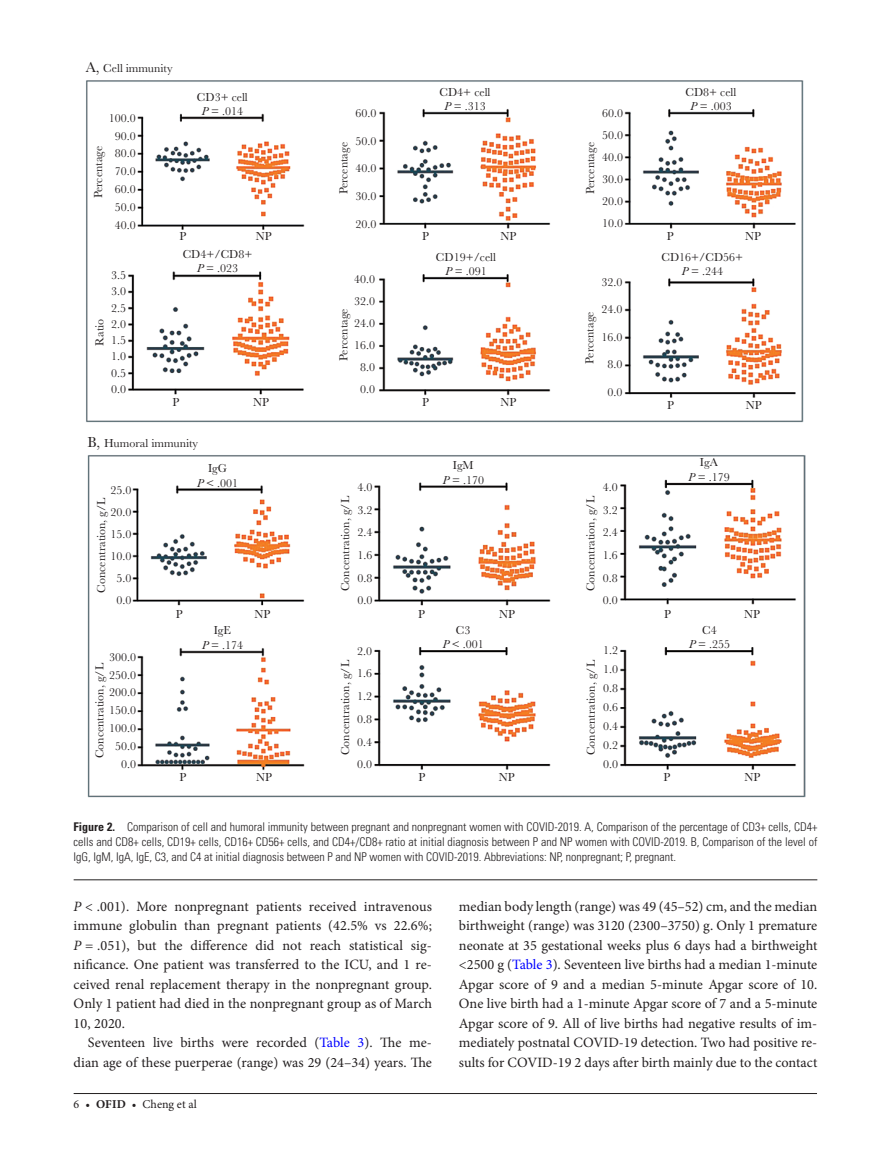
<style>
.page{position:relative;width:891px;height:1174px;background:#fff}
.page>*{position:absolute;margin:0;border:0;box-sizing:border-box;transform-origin:0 0}
.t1{font:14.25px/19.5px "Minion Pro";color:#231f20;text-align:justify}
.t2{font:12px/22.6px "Baskerville MT Std";color:#231f20;text-align:center}
.t3{font:300 condensed 12px/15px "Univers LT Std";color:#231f20;text-align:justify}
.t4{font:12px "Minion Pro";color:#231f20}
.s1{font-size:15px}
.s2{font-style:italic}
.s3{font-weight:700}
.s4{color:#00f}
</style>
<div class="page">
<hr style="left:74px;top:1093px;width:743px;height:1px;background:#231f20">
<hr style="left:74px;top:879px;width:743px;height:1px;background:#231f20">
<img style="left:86px;top:80px;width:718px;height:343px">
<img style="left:87px;top:455px;width:718px;height:343px">
<p class="t2" style="left:86px;top:57px;width:88px"><span class="s1">A,</span> Cell immunity</p>
<p class="t2" style="left:109px;top:107px;width:28px">100.0</p>
<p class="t2" style="left:197px;top:90px;width:52px;line-height:14.4px">CD3+ cell<br><span class="s2">P</span> = .014</p>
<p class="t2" style="left:356px;top:102px;width:22px">60.0</p>
<p class="t2" style="left:115px;top:127px;width:22px;line-height:17.9px;text-align:justify">90.0<br>80.0<br>70.0</p>
<p class="t2" style="left:356px;top:130px;width:22px">50.0</p>
<p class="t2" style="left:356px;top:157px;width:22px">40.0</p>
<p class="t2" style="left:356px;top:185px;width:22px">30.0</p>
<p class="t2" style="left:356px;top:212px;width:22px">20.0</p>
<p class="t2" style="left:87px;top:198px;width:54px;rotate:-90deg">Percentage</p>
<p class="t2" style="left:332px;top:194px;width:54px;rotate:-90deg">Percentage</p>
<p class="t2" style="left:115px;top:180px;width:22px;line-height:17.9px;text-align:justify">60.0<br>50.0<br>40.0</p>
<p class="t2" style="left:440px;top:84px;width:52px;line-height:14.4px">CD4+ cell<br><span class="s2">P</span> = .313</p>
<p class="t2" style="left:686px;top:84px;width:52px;line-height:14.4px">CD8+ cell<br><span class="s2">P</span> = .003</p>
<p class="t2" style="left:602px;top:102px;width:22px;line-height:22px;text-align:justify">60.0<br>50.0<br>40.0<br>30.0<br>20.0<br>10.0</p>
<p class="t2" style="left:579px;top:194px;width:54px;rotate:-90deg">Percentage</p>
<p class="t2" style="left:180px;top:225px;width:8px">P</p>
<p class="t2" style="left:256px;top:225px;width:17px">NP</p>
<p class="t2" style="left:422px;top:225px;width:8px">P</p>
<p class="t2" style="left:500px;top:225px;width:17px">NP</p>
<p class="t2" style="left:183px;top:246px;width:71px;line-height:14.4px">CD4+/CD8+<br><span class="s2">P</span> = .023</p>
<p class="t2" style="left:436px;top:249px;width:62px;line-height:14.4px">CD19+/cell<br><span class="s2">P</span> = .091</p>
<p class="t2" style="left:111px;top:264px;width:16px">3.5</p>
<p class="t2" style="left:354px;top:267px;width:22px">40.0</p>
<p class="t2" style="left:602px;top:270px;width:22px">32.0</p>
<p class="t2" style="left:602px;top:298px;width:22px">24.0</p>
<p class="t2" style="left:602px;top:326px;width:22px">16.0</p>
<p class="t2" style="left:608px;top:353px;width:16px">8.0</p>
<p class="t2" style="left:608px;top:381px;width:16px">0.0</p>
<p class="t2" style="left:111px;top:283px;width:16px;line-height:16.2px;text-align:justify">3.0<br>2.5<br>2.0</p>
<p class="t2" style="left:354px;top:290px;width:22px;line-height:22.2px">32.0<br>24.0<br>16.0<br>8.0<br>0.0</p>
<p class="t2" style="left:88px;top:346px;width:28px;rotate:-90deg">Ratio</p>
<p class="t2" style="left:332px;top:361px;width:54px;rotate:-90deg">Percentage</p>
<p class="t2" style="left:578px;top:364px;width:54px;rotate:-90deg">Percentage</p>
<p class="t2" style="left:111px;top:329px;width:16px">1.5</p>
<p class="t2" style="left:111px;top:348px;width:16px;line-height:16.2px;text-align:justify">1.0<br>0.5<br>0.0</p>
<p class="t2" style="left:173px;top:391px;width:8px">P</p>
<p class="t2" style="left:253px;top:391px;width:17px">NP</p>
<p class="t2" style="left:422px;top:391px;width:8px">P</p>
<p class="t2" style="left:501px;top:391px;width:17px">NP</p>
<p class="t2" style="left:87px;top:432px;width:112px"><span class="s1">B,</span> Humoral immunity</p>
<p class="t2" style="left:667px;top:225px;width:8px">P</p>
<p class="t2" style="left:745px;top:225px;width:17px">NP</p>
<p class="t2" style="left:661px;top:249px;width:83px;line-height:14.4px">CD16+/CD56+<br><span class="s2">P</span> = .244</p>
<p class="t2" style="left:667px;top:394px;width:8px">P</p>
<p class="t2" style="left:746px;top:394px;width:17px">NP</p>
<p class="t2" style="left:197px;top:461px;width:43px;line-height:14.4px">IgG<br><span class="s2">P</span> &lt; .001</p>
<p class="t2" style="left:358px;top:476px;width:16px;text-align:justify">4.0<br>3.2<br>2.4<br>1.6<br>0.8<br>0.0</p>
<p class="t2" style="left:111px;top:478px;width:22px">25.0</p>
<p class="t2" style="left:90px;top:593px;width:97px;rotate:-90deg">Concentration, g/L</p>
<p class="t2" style="left:334px;top:591px;width:97px;rotate:-90deg">Concentration, g/L</p>
<p class="t2" style="left:111px;top:501px;width:22px;line-height:22.2px;text-align:left">20.0<br>15.0</p>
<p class="t2" style="left:111px;top:545px;width:22px;line-height:22.2px">10.0<br>5.0<br>0.0</p>
<p class="t2" style="left:443px;top:458px;width:43px;line-height:14.4px">IgM<br><span class="s2">P</span> = .170</p>
<p class="t2" style="left:688px;top:455px;width:43px;line-height:14.4px">IgA<br><span class="s2">P</span> = .179</p>
<p class="t2" style="left:603px;top:476px;width:16px;text-align:justify">4.0<br>3.2<br>2.4<br>1.6<br>0.8<br>0.0</p>
<p class="t2" style="left:579px;top:591px;width:97px;rotate:-90deg">Concentration, g/L</p>
<p class="t2" style="left:176px;top:603px;width:8px">P</p>
<p class="t2" style="left:254px;top:603px;width:17px">NP</p>
<p class="t2" style="left:418px;top:603px;width:8px">P</p>
<p class="t2" style="left:499px;top:603px;width:17px">NP</p>
<p class="t2" style="left:664px;top:603px;width:8px">P</p>
<p class="t2" style="left:744px;top:603px;width:17px">NP</p>
<p class="t2" style="left:442px;top:623px;width:43px;line-height:14.4px">C3<br><span class="s2">P</span> &lt; .001</p>
<p class="t2" style="left:202px;top:623px;width:43px;line-height:14.4px">IgE<br><span class="s2">P</span> = .174</p>
<p class="t2" style="left:357px;top:640px;width:16px">2.0</p>
<p class="t2" style="left:603px;top:641px;width:16px;line-height:18.9px;text-align:justify">1.2<br>1.0<br>0.8<br>0.6<br>0.4<br>0.2<br>0.0</p>
<p class="t2" style="left:109px;top:645px;width:28px">300.0</p>
<p class="t2" style="left:88px;top:758px;width:97px;rotate:-90deg">Concentration, g/L</p>
<p class="t2" style="left:334px;top:755px;width:97px;rotate:-90deg">Concentration, g/L</p>
<p class="t2" style="left:580px;top:755px;width:97px;rotate:-90deg">Concentration, g/L</p>
<p class="t2" style="left:357px;top:662px;width:16px;text-align:justify">1.6<br>1.2<br>0.8<br>0.4<br>0.0</p>
<p class="t2" style="left:109px;top:666px;width:28px;line-height:18px;text-align:justify">250.0<br>200.0<br>150.0<br>100.0</p>
<p class="t2" style="left:115px;top:737px;width:22px;line-height:18px">50.0<br>0.0</p>
<p class="t2" style="left:179px;top:766px;width:8px">P</p>
<p class="t2" style="left:256px;top:766px;width:17px">NP</p>
<p class="t2" style="left:418px;top:766px;width:8px">P</p>
<p class="t2" style="left:499px;top:766px;width:17px">NP</p>
<p class="t2" style="left:689px;top:623px;width:43px;line-height:14.4px">C4<br><span class="s2">P</span> = .255</p>
<p class="t2" style="left:664px;top:766px;width:8px">P</p>
<p class="t2" style="left:744px;top:766px;width:17px">NP</p>
<p class="t3" style="left:74px;top:820px;width:745px"><span class="s3">Figure 2.</span> Comparison of cell and humoral immunity between pregnant and nonpregnant women with COVID-2019. A, Comparison of the percentage of CD3+ cells, CD4+ cells and CD8+ cells, CD19+ cells, CD16+ CD56+ cells, and CD4+/CD8+ ratio at initial diagnosis between P and NP women with COVID-2019. B, Comparison of the level of IgG, IgM, IgA, IgE, C3, and C4 at initial diagnosis between P and NP women with COVID-2019. Abbreviations: NP, nonpregnant; P, pregnant.</p>
<p class="t1" style="left:74px;top:897px;width:360px"><span class="s2">P</span> &lt; .001). More nonpregnant patients received intravenous immune globulin than pregnant patients (42.5% vs 22.6%; <span class="s2">P</span> = .051), but the difference did not reach statistical sig&shy;nificance. One patient was transferred to the ICU, and 1 re&shy;ceived renal replacement therapy in the nonpregnant group.<br>Only 1 patient had died in the nonpregnant group as of March 10, 2020.</p>
<p class="t1" style="left:74px;top:1033px;width:360px;text-align:right">Seventeen live births were recorded (<span class="s4">Table 3</span>). The me&shy;dian age of these puerperae (range) was 29 (24–34) years. The</p>
<p class="t1" style="left:459px;top:897px;width:360px">median body length (range) was 49 (45–52) cm, and the median birthweight (range) was 3120 (2300–3750) g. Only 1 premature neonate at 35 gestational weeks plus 6 days had a birthweight &lt;2500 g (<span class="s4">Table 3</span>). Seventeen live births had a median 1-minute Apgar score of 9 and a median 5-minute Apgar score of 10.<br>One live birth had a 1-minute Apgar score of 7 and a 5-minute Apgar score of 9. All of live births had negative results of im&shy;mediately postnatal COVID-19 detection. Two had positive re&shy;sults for COVID-19 2 days after birth mainly due to the contact</p>
<p class="t4" style="left:74px;top:1096px;width:125px">6 • <span class="s3">ofid</span> • Cheng et al</p>
</div>
